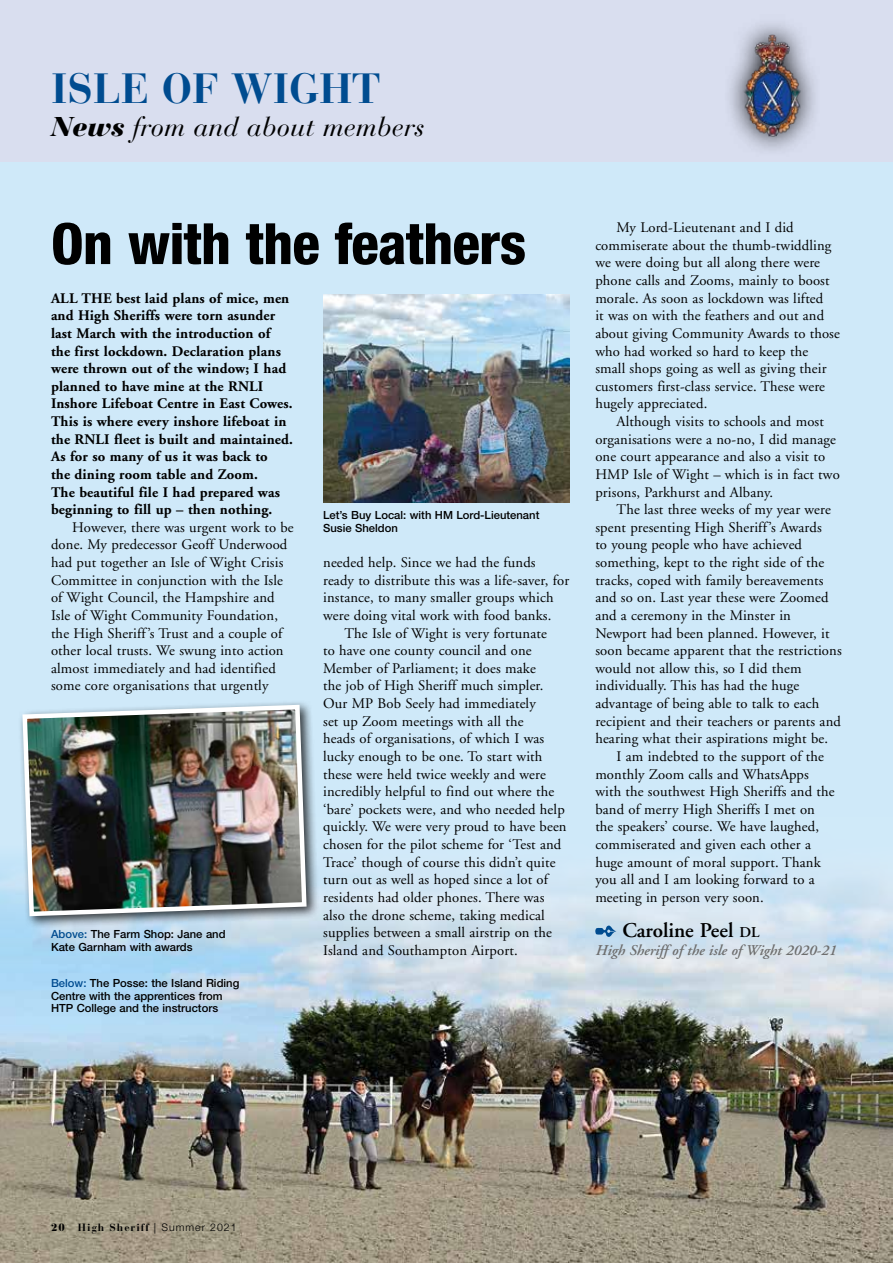
<style>
.page{position:relative;width:893px;height:1263px;background:#cfe9f9}
.page>*{position:absolute;margin:0;border:0;box-sizing:border-box;transform-origin:0 0}
.t1{font:800 condensed 57px "Helvetica Neue";letter-spacing:-.01em;color:#000}
.t2{font:700 42px "Bauer Bodoni";color:#004c90}
.t3{font:italic 27px "Bauer Bodoni";color:#000}
.t4{font:600 21px "Adobe Garamond";color:#000}
.t5{font:italic 600 15px "Adobe Garamond";color:#6e6e6e}
.t6{font:14.7px/17.5px "Adobe Garamond";letter-spacing:.01em;color:#000}
.t7{font:700 14.7px/17.5px "Adobe Garamond";letter-spacing:.01em;color:#000}
.t8{font:500 11.25px/12.8px "Helvetica Neue";color:#000}
.t9{font:700 10.5px "Bauer Bodoni";letter-spacing:.1em;color:#000}
.s1{font-weight:900}
.s2{color:#004c90}
.s3{font-size:15px}
.s4{font-weight:400}
.s5{font-family:"Helvetica Neue";font-weight:300}
</style>
<div class="page">
<img style="left:0;top:860px;width:893px;height:403px">
<div style="left:0;top:0;width:893px;height:162px;background:#d9deef"></div>
<svg style="left:730px;top:24px;width:85px;height:127px;fill:#d0d5e5"></svg>
<img style="left:739px;top:34px;width:65px;height:102px">
<div style="left:18px;top:700px;width:302px;height:229px;background:#000;opacity:.75"></div>
<img style="left:20px;top:702px;width:289px;height:216px">
<img style="left:323px;top:295px;width:247px;height:208px">
<svg style="left:595px;top:925px;width:21px;height:12px"></svg>
<h2 class="t2" style="left:51px;top:63px;width:331px">ISLE OF WIGHT</h2>
<h3 class="t3" style="left:51px;top:111px;width:375px"><span class="s1">News</span> from and about members</h3>
<h1 class="t1" style="left:51px;top:208px;width:477px">On with the feathers</h1>
<p class="t7" style="left:51px;top:290px;width:243px">ALL THE best laid plans of mice, men and High Sheriffs were torn asunder last March with the introduction of the first lockdown. Declaration plans were thrown out of the window; I had planned to have mine at the RNLI Inshore Lifeboat Centre in East Cowes.<br>This is where every inshore lifeboat in the RNLI fleet is built and maintained.<br>As for so many of us it was back to<br>the dining room table and Zoom.<br>The beautiful file I had prepared was beginning to fill up – then nothing.</p>
<p class="t6" style="left:51px;top:519px;width:244px;text-indent:21px">However, there was urgent work to be done. My predecessor Geoff Underwood had put together an Isle of Wight Crisis Committee in conjunction with the Isle of Wight Council, the Hampshire and Isle of Wight Community Foundation, the High Sheriff’s Trust and a couple of other local trusts. We swung into action almost immediately and had identified some core organisations that urgently</p>
<p class="t8" style="left:51px;top:927px;width:176px"><span class="s2">Above:</span> The Farm Shop: Jane and<br>Kate Garnham with awards</p>
<p class="t8" style="left:51px;top:976px;width:190px"><span class="s2">Below:</span> The Posse: the Island Riding<br>Centre with the apprentices from<br>HTP College and the instructors</p>
<p class="t8" style="left:323px;top:509px;width:218px">Let’s Buy Local: with HM Lord-Lieutenant<br>Susie Sheldon</p>
<p class="t6" style="left:323px;top:554px;width:214px">needed help. Since we had the funds</p>
<p class="t6" style="left:323px;top:572px;width:247px">ready to distribute this was a life-saver, for</p>
<p class="t6" style="left:323px;top:589px;width:232px">instance, to many smaller groups which</p>
<p class="t6" style="left:323px;top:607px;width:230px">were doing vital work with food banks.</p>
<p class="t6" style="left:344px;top:624px;width:204px">The Isle of Wight is very fortunate</p>
<p class="t6" style="left:323px;top:642px;width:210px">to have one county council and one</p>
<p class="t6" style="left:323px;top:660px;width:214px">Member of Parliament; it does make</p>
<p class="t6" style="left:323px;top:677px;width:222px">the job of High Sheriff much simpler.</p>
<p class="t6" style="left:323px;top:695px;width:214px">Our MP Bob Seely had immediately</p>
<p class="t6" style="left:323px;top:713px;width:202px">set up Zoom meetings with all the</p>
<p class="t6" style="left:323px;top:730px;width:223px">heads of organisations, of which I was</p>
<p class="t6" style="left:323px;top:748px;width:221px">lucky enough to be one. To start with</p>
<p class="t6" style="left:323px;top:765px;width:224px">these were held twice weekly and were</p>
<p class="t6" style="left:323px;top:783px;width:232px">incredibly helpful to find out where the</p>
<p class="t6" style="left:323px;top:801px;width:243px">‘bare’ pockets were, and who needed help</p>
<p class="t6" style="left:323px;top:818px;width:245px">quickly. We were very proud to have been</p>
<p class="t6" style="left:323px;top:836px;width:240px">chosen for the pilot scheme for ‘Test and</p>
<p class="t6" style="left:323px;top:854px;width:234px">Trace’ though of course this didn’t quite</p>
<p class="t6" style="left:323px;top:871px;width:226px">turn out as well as hoped since a lot of</p>
<p class="t6" style="left:323px;top:889px;width:223px">residents had older phones. There was</p>
<p class="t6" style="left:323px;top:906px;width:223px">also the drone scheme, taking medical</p>
<p class="t6" style="left:323px;top:924px;width:230px">supplies between a small airstrip on the</p>
<p class="t6" style="left:323px;top:942px;width:196px">Island and Southampton Airport.</p>
<p class="t6" style="left:595px;top:219px;width:246px;text-indent:21px">My Lord-Lieutenant and I did commiserate about the thumb-twiddling we were doing but all along there were phone calls and Zooms, mainly to boost morale. As soon as lockdown was lifted<br>it was on with the feathers and out and about giving Community Awards to those who had worked so hard to keep the small shops going as well as giving their customers first-class service. These were hugely appreciated.</p>
<p class="t6" style="left:595px;top:413px;width:246px;text-indent:21px">Although visits to schools and most organisations were a no-no, I did manage one court appearance and also a visit to HMP Isle of Wight – which is in fact two prisons, Parkhurst and Albany.</p>
<p class="t6" style="left:617px;top:501px;width:216px">The last three weeks of my year were</p>
<p class="t6" style="left:595px;top:519px;width:228px">spent presenting High Sheriff’s Awards</p>
<p class="t6" style="left:595px;top:536px;width:208px">to young people who have achieved</p>
<p class="t6" style="left:595px;top:554px;width:230px">something, kept to the right side of the</p>
<p class="t6" style="left:595px;top:572px;width:230px">tracks, coped with family bereavements</p>
<p class="t6" style="left:595px;top:589px;width:235px">and so on. Last year these were Zoomed</p>
<p class="t6" style="left:595px;top:607px;width:197px">and a ceremony in the Minster in</p>
<p class="t6" style="left:595px;top:624px;width:236px">Newport had been planned. However, it</p>
<p class="t6" style="left:595px;top:642px;width:248px">soon became apparent that the restrictions</p>
<p class="t6" style="left:595px;top:660px;width:208px">would not allow this, so I did them</p>
<p class="t6" style="left:595px;top:677px;width:205px">individually. This has had the huge</p>
<p class="t6" style="left:595px;top:695px;width:225px">advantage of being able to talk to each</p>
<p class="t6" style="left:595px;top:713px;width:247px">recipient and their teachers or parents and</p>
<p class="t6" style="left:595px;top:730px;width:234px">hearing what their aspirations might be.</p>
<p class="t6" style="left:617px;top:748px;width:209px">I am indebted to the support of the</p>
<p class="t6" style="left:595px;top:765px;width:215px">monthly Zoom calls and WhatsApps</p>
<p class="t6" style="left:595px;top:783px;width:241px">with the southwest High Sheriffs and the</p>
<p class="t6" style="left:595px;top:801px;width:221px">band of merry High Sheriffs I met on</p>
<p class="t6" style="left:595px;top:818px;width:225px">the speakers’ course. We have laughed,</p>
<p class="t6" style="left:595px;top:836px;width:217px">commiserated and given each other a</p>
<p class="t6" style="left:595px;top:853px;width:227px">huge amount of moral support. Thank</p>
<p class="t6" style="left:595px;top:871px;width:221px">you all and I am looking forward to a</p>
<p class="t6" style="left:595px;top:889px;width:170px">meeting in person very soon.</p>
<h3 class="t4" style="left:622px;top:919px;width:139px">Caroline Peel <span class="s3">DL</span></h3>
<p class="t5" style="left:595px;top:942px;width:242px">High Sheriff of the isle of Wight 2020-21</p>
<p class="t9" style="left:51px;top:1221px;width:187px"><span class="s1">20</span> High Sheriff <span class="s4">|</span> <span class="s5">Summer 2021</span></p>
</div>
